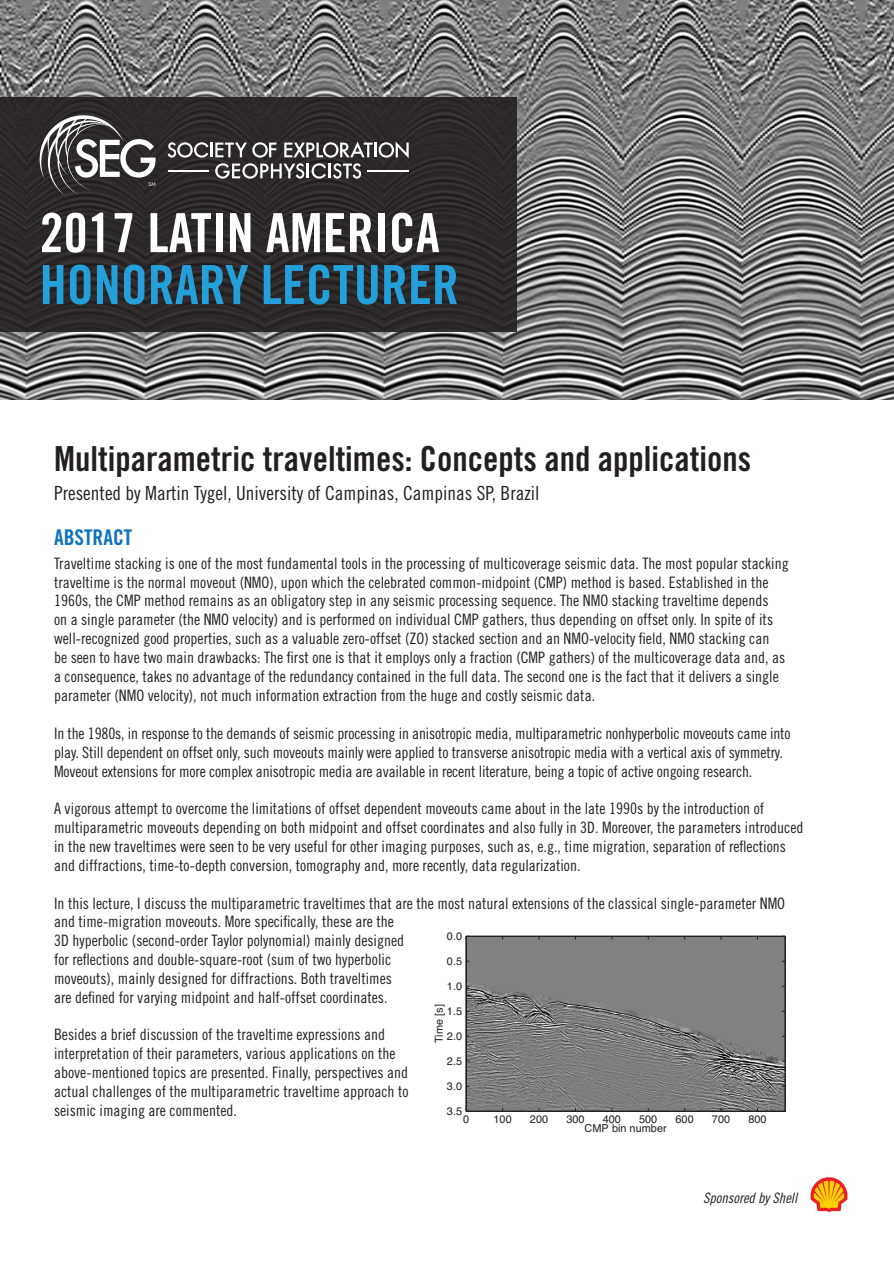
<style>
.page{position:relative;width:894px;height:1263px;background:#fff}
.page>*{position:absolute;margin:0;border:0;box-sizing:border-box;transform-origin:0 0}
.t1{font:54px "Trade Gothic LT Std Bd Cn 20";color:#fff}
.t2{font:54px "Trade Gothic LT Std Bd Cn 20";color:#249fd9}
.t3{font:45px "Helvetica";color:#231f20}
.t4{font:34.5px "Trade Gothic LT Std Bd Cn 20";color:#231f20}
.t5{font:21.6px "Trade Gothic LT Std Bd Cn 20";color:#1074bc}
.t6{font:19.5px "Trade Gothic LT Std Cn 18";color:#231f20}
.t7{font:15.75px/18.9px "Trade Gothic LT Std Cn 18";color:#231f20}
.t8{font:14.4px "Trade Gothic LT Std Cn 18 Obl";color:#231f20}
.t9{font:10.95px "Helvetica";color:#231f20}
.t10{font:4.95px "Futura";color:#fff}
</style>
<div class="page">
<img style="left:1px;top:1px;width:892px;height:398px">
<hr style="left:0;top:0;width:893px;height:1px;background:#231f20">
<hr style="left:0;top:609px;width:893px;height:1px;background:#231f20">
<hr style="left:0;top:0;width:1px;height:399px;background:#231f20">
<hr style="left:893px;top:0;width:1px;height:399px;background:#231f20">
<img style="left:810px;top:1177px;width:38px;height:36px">
<div style="left:0;top:98px;width:516px;height:234px;background:#2c2829"></div>
<svg style="left:40px;top:115px;width:115px;height:81px"></svg>
<hr style="left:367px;top:171px;width:41px;height:1px;background:#fff">
<hr style="left:374px;top:143px;width:3px;height:14px;background:#fff">
<svg style="left:378px;top:142px;width:30px;height:16px"></svg>
<svg style="left:168px;top:142px;width:204px;height:37px"></svg>
<img style="left:467px;top:937px;width:317px;height:174px">
<hr style="left:466px;top:936px;width:318px;height:1px;background:#231f20">
<hr style="left:466px;top:1111px;width:318px;height:1px;background:#231f20">
<hr style="left:466px;top:936px;width:1px;height:175px;background:#231f20">
<hr style="left:784px;top:936px;width:1px;height:175px;background:#231f20">
<p class="t10" style="left:148px;top:180px;width:9px">SM</p>
<p class="t1" style="left:40px;top:200px;width:401px">2017 LATIN AMERICA</p>
<p class="t2" style="left:40px;top:252px;width:420px">HONORARY LECTURER</p>
<p class="t4" style="left:54px;top:438px;width:698px">Multiparametric traveltimes: Concepts and applications</p>
<p class="t6" style="left:54px;top:482px;width:487px">Presented by Martin Tygel, University of Campinas, Campinas SP, Brazil</p>
<p class="t5" style="left:54px;top:524px;width:80px">ABSTRACT</p>
<p class="t7" style="left:54px;top:553px;width:735px">Traveltime stacking is one of the most fundamental tools in the processing of multicoverage seismic data. The most popular stacking traveltime is the normal moveout (NMO), upon which the celebrated common-midpoint (CMP) method is based. Established in the 1960s, the CMP method remains as an obligatory step in any seismic processing sequence. The NMO stacking traveltime depends<br>on a single parameter (the NMO velocity) and is performed on individual CMP gathers, thus depending on offset only. In spite of its well-recognized good properties, such as a valuable zero-offset (ZO) stacked section and an NMO-velocity field, NMO stacking can<br>be seen to have two main drawbacks: The first one is that it employs only a fraction (CMP gathers) of the multicoverage data and, as a consequence, takes no advantage of the redundancy contained in the full data. The second one is the fact that it delivers a single parameter (NMO velocity), not much information extraction from the huge and costly seismic data.</p>
<p class="t7" style="left:54px;top:723px;width:737px">In the 1980s, in response to the demands of seismic processing in anisotropic media, multiparametric nonhyperbolic moveouts came into play. Still dependent on offset only, such moveouts mainly were applied to transverse anisotropic media with a vertical axis of symmetry.<br>Moveout extensions for more complex anisotropic media are available in recent literature, being a topic of active ongoing research.</p>
<p class="t7" style="left:54px;top:799px;width:750px">A vigorous attempt to overcome the limitations of offset dependent moveouts came about in the late 1990s by the introduction of multiparametric moveouts depending on both midpoint and offset coordinates and also fully in 3D. Moreover, the parameters introduced in the new traveltimes were seen to be very useful for other imaging purposes, such as, e.g., time migration, separation of reflections and diffractions, time-to-depth conversion, tomography and, more recently, data regularization.</p>
<p class="t7" style="left:54px;top:893px;width:732px">In this lecture, I discuss the multiparametric traveltimes that are the most natural extensions of the classical single-parameter NMO</p>
<p class="t3" style="left:59px;top:605px;width:52px">82</p>
<p class="t3" style="left:178px;top:605px;width:52px">83</p>
<p class="t3" style="left:297px;top:605px;width:52px">84</p>
<p class="t3" style="left:416px;top:605px;width:52px">85</p>
<p class="t3" style="left:535px;top:605px;width:52px">86</p>
<p class="t3" style="left:655px;top:605px;width:52px">87</p>
<p class="t3" style="left:310px;top:645px;width:264px">CMP gathers</p>
<p class="t7" style="left:54px;top:911px;width:351px">and time-migration moveouts. More specifically, these are the 3D hyperbolic (second-order Taylor polynomial) mainly designed for reflections and double-square-root (sum of two hyperbolic moveouts), mainly designed for diffractions. Both traveltimes are defined for varying midpoint and half-offset coordinates.</p>
<p class="t7" style="left:54px;top:1025px;width:356px">Besides a brief discussion of the traveltime expressions and interpretation of their parameters, various applications on the above-mentioned topics are presented. Finally, perspectives and actual challenges of the multiparametric traveltime approach to seismic imaging are commented.</p>
<p class="t9" style="left:447px;top:928px;width:17px">0.0</p>
<p class="t9" style="left:447px;top:953px;width:17px">0.5</p>
<p class="t9" style="left:447px;top:978px;width:17px">1.0</p>
<p class="t9" style="left:447px;top:1003px;width:17px">1.5</p>
<p class="t9" style="left:447px;top:1028px;width:17px">2.0</p>
<p class="t9" style="left:447px;top:1053px;width:17px">2.5</p>
<p class="t9" style="left:447px;top:1078px;width:17px">3.0</p>
<p class="t9" style="left:447px;top:1103px;width:17px">3.5</p>
<p class="t9" style="left:430px;top:1043px;width:40px;rotate:-90deg">Time [s]</p>
<p class="t9" style="left:463px;top:1110px;width:8px">0</p>
<p class="t9" style="left:493px;top:1110px;width:20px">100</p>
<p class="t9" style="left:529px;top:1110px;width:20px">200</p>
<p class="t9" style="left:566px;top:1110px;width:20px">300</p>
<p class="t9" style="left:602px;top:1110px;width:20px">400</p>
<p class="t9" style="left:639px;top:1110px;width:20px">500</p>
<p class="t9" style="left:675px;top:1110px;width:20px">600</p>
<p class="t9" style="left:711px;top:1110px;width:20px">700</p>
<p class="t9" style="left:748px;top:1110px;width:20px">800</p>
<p class="t9" style="left:584px;top:1120px;width:84px">CMP bin number</p>
<p class="t8" style="left:702px;top:1189px;width:96px">Sponsored by Shell</p>
</div>
